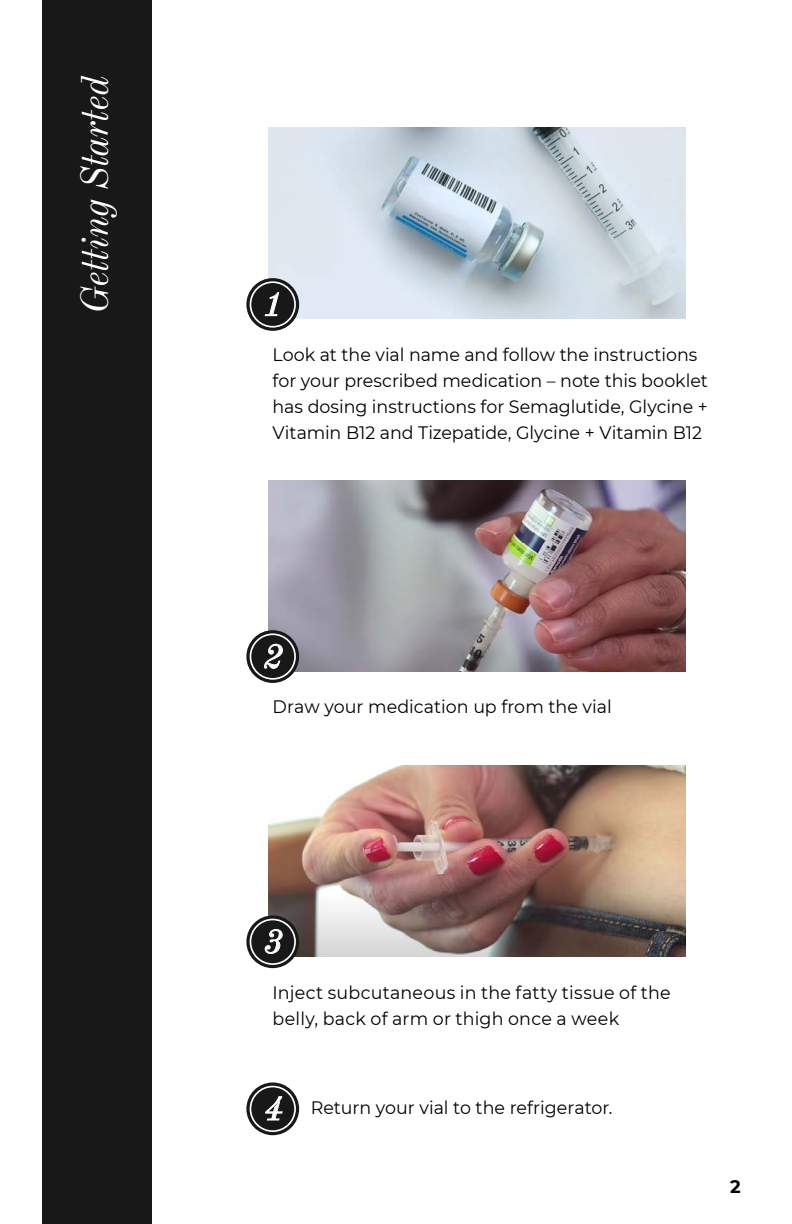
<style>
.page{position:relative;width:792px;height:1224px;background:#fff}
.page>*{position:absolute;margin:0;border:0;box-sizing:border-box;transform-origin:0 0}
.t1{font:italic 38px "Old Standard TT";letter-spacing:-.025em;color:#fff}
.t2{font:italic 33.6px "Old Standard TT";color:#fff}
.t3{font:18px/26px "Montserrat";color:#000}
.t4{font:700 18px "Montserrat";color:#000}
</style>
<div class="page">
<img style="left:269px;top:128px;width:416px;height:191px">
<div style="left:42px;top:0;width:110px;height:1224px;background:#181818"></div>
<svg style="left:246px;top:278px;width:53px;height:53px;background:#2e2e2e"></svg>
<div style="left:250px;top:281px;width:46px;height:47px;border:2px solid #fff;border-radius:50%"></div>
<svg style="left:265px;top:293px;width:14px;height:23px"></svg>
<img style="left:269px;top:480px;width:416px;height:191px">
<svg style="left:246px;top:630px;width:53px;height:53px;background:#2f2f2f"></svg>
<div style="left:250px;top:633px;width:46px;height:47px;border:2px solid #fff;border-radius:50%"></div>
<svg style="left:264px;top:644px;width:19px;height:24px"></svg>
<img style="left:269px;top:765px;width:416px;height:191px">
<svg style="left:246px;top:915px;width:53px;height:53px;background:#2f2e2e"></svg>
<div style="left:250px;top:919px;width:46px;height:46px;border:2px solid #fff;border-radius:50%"></div>
<svg style="left:265px;top:929px;width:17px;height:25px"></svg>
<svg style="left:246px;top:1082px;width:53px;height:53px;background:#313131"></svg>
<div style="left:250px;top:1086px;width:46px;height:46px;border:2px solid #fff;border-radius:50%"></div>
<svg style="left:265px;top:1097px;width:17px;height:23px"></svg>
<h1 class="t1" style="left:66px;top:314px;width:240px;rotate:-90deg">Getting Started</h1>
<h2 class="t2" style="left:263px;top:279px;width:21px">1</h2>
<p class="t3" style="left:273px;top:341px;width:437px">Look at the vial name and follow the instructions for your prescribed medication – note this booklet has dosing instructions for Semaglutide, Glycine + Vitamin B12 and Tizepatide, Glycine + Vitamin B12</p>
<h2 class="t2" style="left:263px;top:631px;width:21px">2</h2>
<p class="t3" style="left:273px;top:693px;width:341px">Draw your medication up from the vial</p>
<h2 class="t2" style="left:263px;top:916px;width:21px">3</h2>
<p class="t3" style="left:273px;top:978px;width:400px">Inject subcutaneous in the fatty tissue of the belly, back of arm or thigh once a week</p>
<h2 class="t2" style="left:263px;top:1083px;width:21px">4</h2>
<p class="t3" style="left:311px;top:1094px;width:303px">Return your vial to the refrigerator.</p>
<p class="t4" style="left:730px;top:1174px;width:12px">2</p>
</div>
